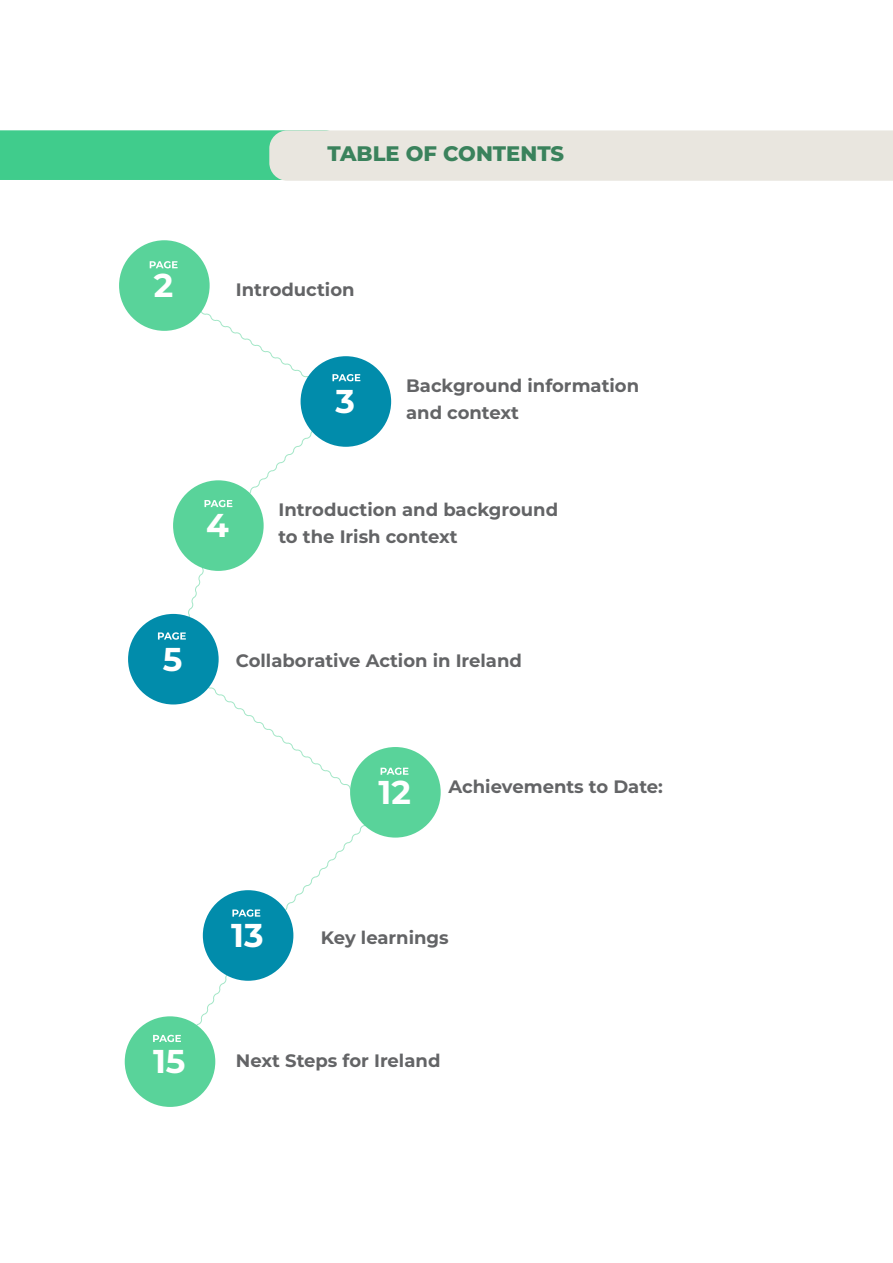
<style>
.page{position:relative;width:893px;height:1263px;background:#fff}
.page>*{position:absolute;margin:0;border:0;box-sizing:border-box;transform-origin:0 0}
.t1{font:700 33px "Montserrat";color:#fff}
.t2{font:800 21px "Montserrat";color:#3a825c}
.t3{font:700 18px/27px "Montserrat";color:#636466}
</style>
<div class="page">
<svg style="left:158px;top:292px;width:222px;height:798px"></svg>
<div style="left:119px;top:240px;width:91px;height:91px;background:#59d39a;border-radius:50%"></div>
<div style="left:301px;top:356px;width:90px;height:91px;background:#018cab;border-radius:50%"></div>
<div style="left:173px;top:480px;width:91px;height:91px;background:#59d39a;border-radius:50%"></div>
<div style="left:128px;top:614px;width:91px;height:90px;background:#018cab;border-radius:50%"></div>
<div style="left:350px;top:747px;width:91px;height:90px;background:#59d39a;border-radius:50%"></div>
<div style="left:203px;top:890px;width:90px;height:91px;background:#018cab;border-radius:50%"></div>
<div style="left:125px;top:1016px;width:90px;height:91px;background:#59d39a;border-radius:50%"></div>
<svg style="left:0;top:130px;width:893px;height:51px;background:#b7dec6"></svg>
<svg style="left:150px;top:261px;width:28px;height:7px"></svg>
<svg style="left:332px;top:374px;width:28px;height:7px"></svg>
<svg style="left:204px;top:500px;width:28px;height:7px"></svg>
<svg style="left:158px;top:632px;width:28px;height:8px"></svg>
<svg style="left:381px;top:767px;width:27px;height:8px"></svg>
<svg style="left:232px;top:909px;width:28px;height:8px"></svg>
<svg style="left:153px;top:1035px;width:28px;height:7px"></svg>
<p class="t2" style="left:327px;top:138px;width:238px">TABLE OF CONTENTS</p>
<h1 class="t1" style="left:154px;top:261px;width:21px">2</h1>
<p class="t3" style="left:236px;top:275px;width:120px">Introduction</p>
<h1 class="t1" style="left:335px;top:377px;width:21px">3</h1>
<p class="t3" style="left:406px;top:372px;width:235px">Background information and context</p>
<h1 class="t1" style="left:206px;top:502px;width:24px">4</h1>
<p class="t3" style="left:278px;top:495px;width:281px">Introduction and background to the Irish context</p>
<h1 class="t1" style="left:163px;top:635px;width:21px">5</h1>
<p class="t3" style="left:236px;top:646px;width:288px">Collaborative Action in Ireland</p>
<h1 class="t1" style="left:378px;top:768px;width:34px">12</h1>
<p class="t3" style="left:449px;top:772px;width:216px">Achievements to Date:</p>
<h1 class="t1" style="left:153px;top:1037px;width:34px">15</h1>
<h1 class="t1" style="left:231px;top:911px;width:34px">13</h1>
<p class="t3" style="left:321px;top:923px;width:129px">Key learnings</p>
<p class="t3" style="left:236px;top:1046px;width:206px">Next Steps for Ireland</p>
</div>
